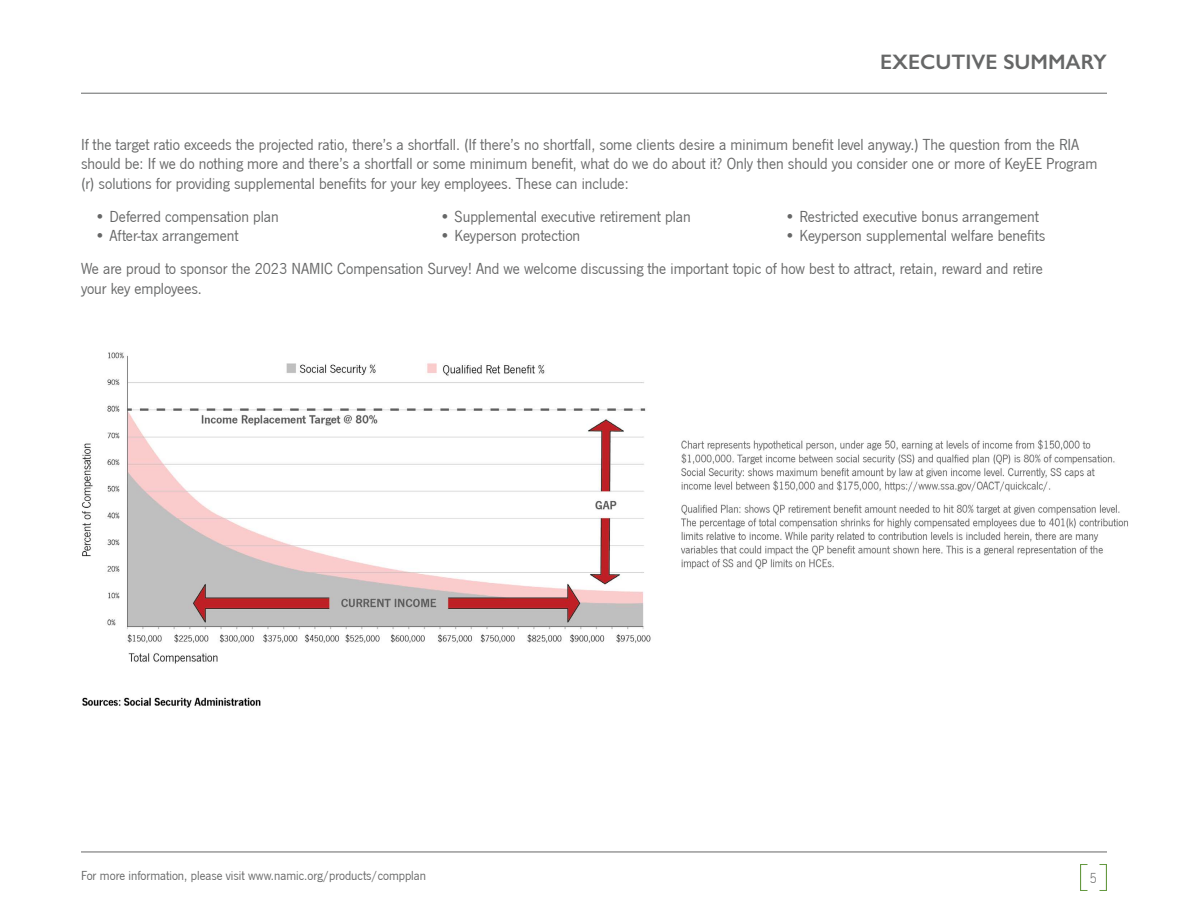
<style>
.page{position:relative;width:1188px;height:918px;background:#fff}
.page>*{position:absolute;margin:0;border:0;box-sizing:border-box;transform-origin:0 0}
.t1{font:600 21px "Gill Sans";color:#666767}
.t2{font:16.5px/19.5px "News Got";color:#666767}
.t3{font:300 15px "News Got";color:#666767}
.t4{font:13.5px "News Got";color:#666767}
</style>
<div class="page">
<hr style="left:81px;top:93px;width:1026px;height:1px;background:#666767">
<hr style="left:81px;top:852px;width:1026px;height:1px;background:#666767">
<svg style="left:1080px;top:864px;width:7px;height:27px"></svg>
<svg style="left:1100px;top:864px;width:7px;height:27px"></svg>
<img style="left:81px;top:352px;width:570px;height:312px">
<img style="left:681px;top:439px;width:447px;height:130px">
<img style="left:82px;top:697px;width:179px;height:11px">
<p class="t1" style="left:880px;top:49px;width:228px">EXECUTIVE SUMMARY</p>
<p class="t2" style="left:81px;top:135px;width:1018px">If the target ratio exceeds the projected ratio, there’s a shortfall. (If there’s no shortfall, some clients desire a minimum benefit level anyway.) The question from the RIA should be: If we do nothing more and there’s a shortfall or some minimum benefit, what do we do about it? Only then should you consider one or more of KeyEE Program (r) solutions for providing supplemental benefits for your key employees. These can include:</p>
<p class="t2" style="left:94px;top:207px;width:186px">• Deferred compensation plan</p>
<p class="t2" style="left:94px;top:226px;width:146px">• After-tax arrangement</p>
<p class="t2" style="left:439px;top:207px;width:253px">• Supplemental executive retirement plan</p>
<p class="t2" style="left:439px;top:226px;width:142px">• Keyperson protection</p>
<p class="t2" style="left:784px;top:207px;width:256px">• Restricted executive bonus arrangement</p>
<p class="t2" style="left:81px;top:220px;width:966px;line-height:33px;text-align:right">• Keyperson supplemental welfare benefits<br>We are proud to sponsor the 2023 NAMIC Compensation Survey! And we welcome discussing the important topic of how best to attract, retain, reward and retire</p>
<p class="t2" style="left:81px;top:279px;width:122px">your key employees.</p>
<p class="t4" style="left:81px;top:868px;width:347px">For more information, please visit www.namic.org/products/compplan</p>
<p class="t3" style="left:1090px;top:869px;width:9px">5</p>
</div>
